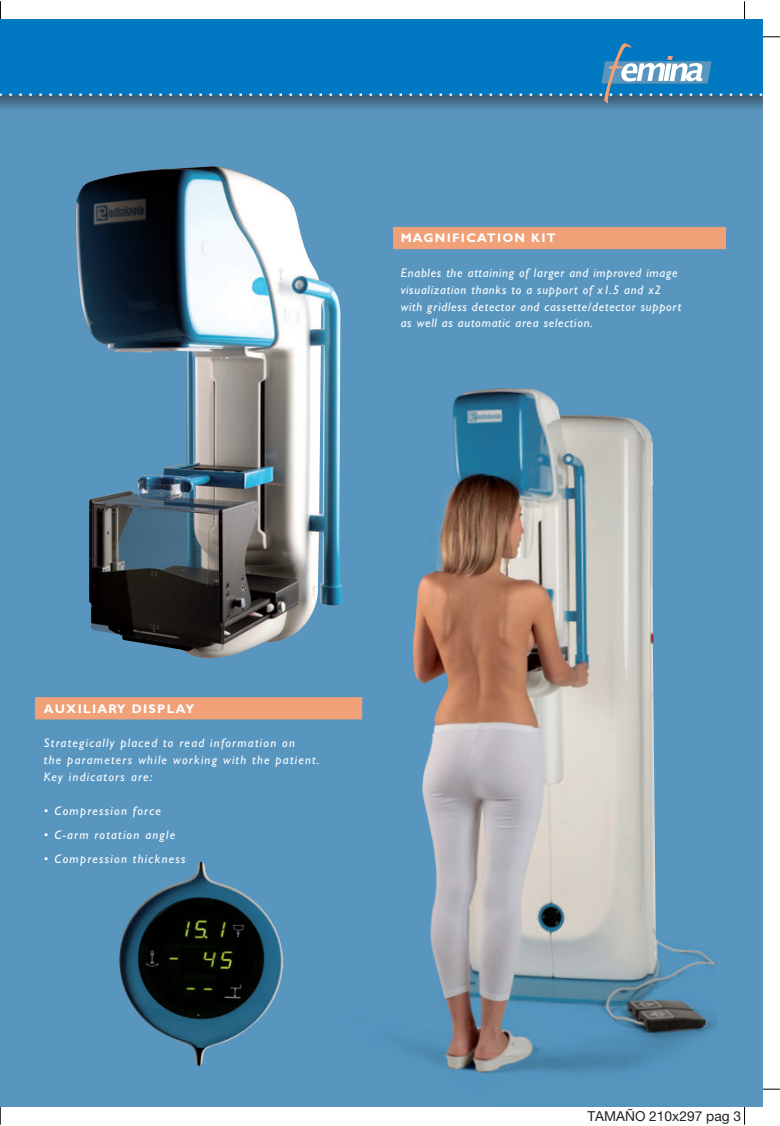
<style>
.page{position:relative;width:780px;height:1126px;background:#fff}
.page>*{position:absolute;margin:0;border:0;box-sizing:border-box;transform-origin:0 0}
.t1{font:13.75px "Helvetica Neue";color:#231f20}
.t2{font:italic 12.5px/16.9px "Gill Sans";letter-spacing:.06em;color:#fff}
.t3{font:italic 12.5px/16.9px "Gill Sans";letter-spacing:.1em;color:#fff}
.t4{font:700 12.5px "Gill Sans";letter-spacing:.1em;color:#fff}
</style>
<div class="page">
<svg style="left:762px;top:1089px;width:18px;height:1px"></svg>
<svg style="left:744px;top:1107px;width:1px;height:18px"></svg>
<svg style="left:744px;top:1px;width:1px;height:18px"></svg>
<svg style="left:762px;top:36px;width:18px;height:1px"></svg>
<svg style="left:0;top:1107px;width:1px;height:18px"></svg>
<svg style="left:0;top:1px;width:1px;height:18px"></svg>
<div style="left:0;top:19px;width:762px;height:1088px;background:#5896c0"></div>
<div style="left:0;top:19px;width:762px;height:76px;background:#0079c2"></div>
<img style="left:337px;top:388px;width:380px;height:689px">
<svg style="left:0;top:43px;width:762px;height:60px"></svg>
<img style="left:75px;top:166px;width:266px;height:493px">
<svg style="left:119px;top:861px;width:165px;height:205px"></svg>
<div style="left:35px;top:698px;width:327px;height:21px;background:#f0a178"></div>
<div style="left:393px;top:227px;width:332px;height:22px;background:#f0a178"></div>
<p class="t4" style="left:400px;top:234px;width:157px">MAGNIFICATION KIT</p>
<p class="t2" style="left:400px;top:266px;width:282px">Enables the attaining of larger and improved image visualization thanks to a support of x1.5 and x2 with gridless detector and cassette/detector support as well as automatic area selection.</p>
<p class="t4" style="left:44px;top:704px;width:152px">AUXILIARY DISPLAY</p>
<p class="t3" style="left:44px;top:736px;width:277px">Strategically placed to read information on<br>the parameters while working with the patient.<br>Key indicators are:</p>
<p class="t3" style="left:44px;top:804px;width:118px">• Compression force</p>
<p class="t3" style="left:44px;top:828px;width:133px">• C-arm rotation angle</p>
<p class="t3" style="left:44px;top:852px;width:143px">• Compression thickness</p>
<p class="t1" style="left:587px;top:1111px;width:155px">TAMAÑO 210x297 pag 3</p>
</div>
